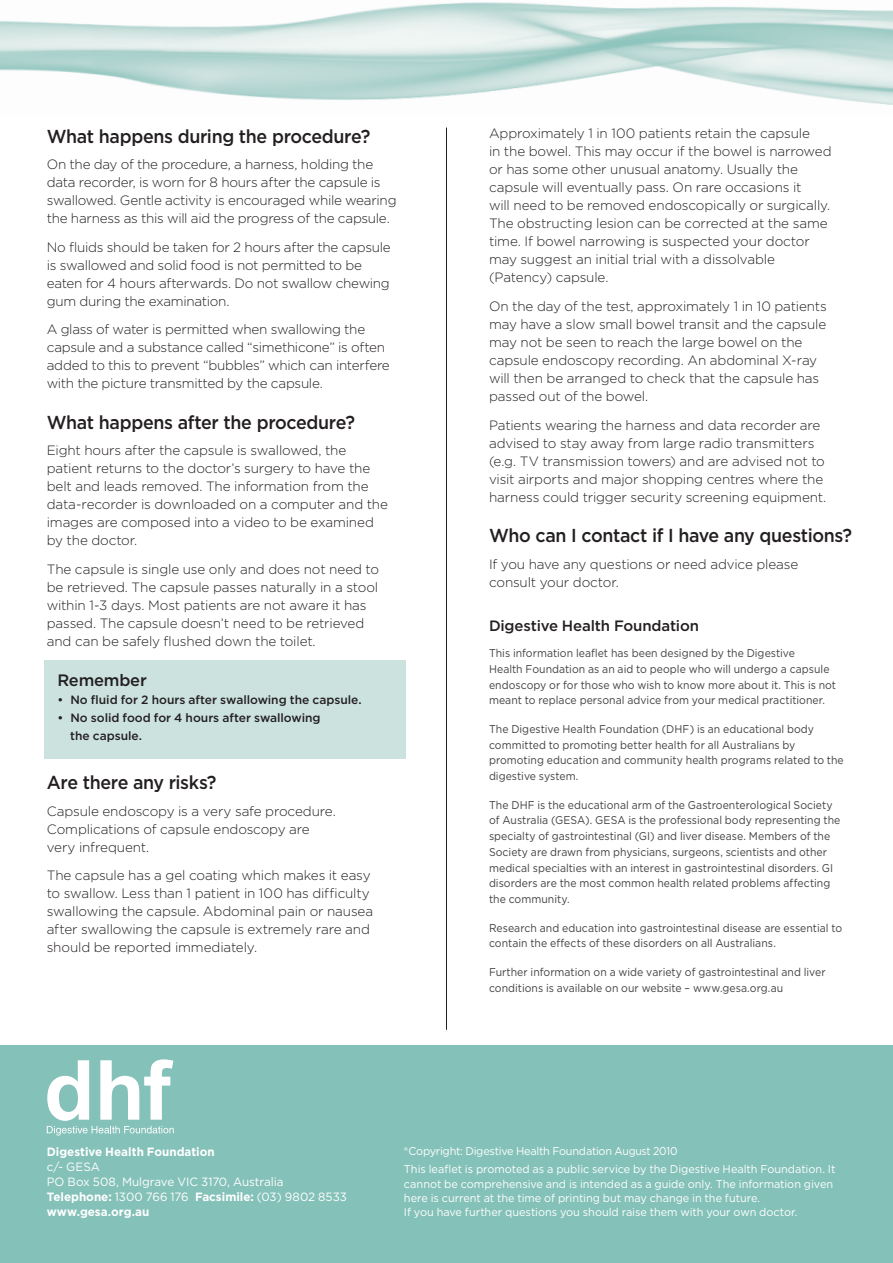
<style>
.page{position:relative;width:893px;height:1263px;background:#fff}
.page>*{position:absolute;margin:0;border:0;box-sizing:border-box;transform-origin:0 0}
.t1{font:500 18.75px "Gotham";letter-spacing:-.02em;color:#231f20;scale:.95 1}
.t2{font:500 16.5px "Gotham";letter-spacing:-.015em;color:#231f20}
.t3{font:500 15px "Gotham";letter-spacing:-.01em;color:#231f20}
.t4{font:300 13.5px/18px "Gotham";letter-spacing:-.015em;color:#231f20}
.t5{font:12px/15px "Gotham";letter-spacing:-.005em;color:#fff}
.t6{font:500 12px/18px "Gotham";letter-spacing:-.005em;color:#231f20}
.t7{font:700 12px "Gotham";color:#fff}
.t8{font:11.25px/15.8px "Gotham";letter-spacing:.005em;color:#414142;scale:.93 1}
.t9{font:11.25px/14.2px "Gotham";letter-spacing:-.005em;color:#fff}
.s1{font-weight:700}
</style>
<div class="page">
<hr style="left:446px;top:128px;width:1px;height:902px;background:#231f20">
<div style="left:0;top:1046px;width:893px;height:217px;background:#84c1b9"></div>
<svg style="left:47px;top:1059px;width:127px;height:76px"></svg>
<div style="left:45px;top:660px;width:361px;height:99px;background:#cce2df"></div>
<h1 class="t1" style="left:47px;top:125px;width:342px">What happens during the procedure?</h1>
<p class="t4" style="left:47px;top:155px;width:351px">On the day of the procedure, a harness, holding the data recorder, is worn for 8 hours after the capsule is swallowed. Gentle activity is encouraged while wearing the harness as this will aid the progress of the capsule.</p>
<p class="t4" style="left:47px;top:238px;width:345px">No fluids should be taken for 2 hours after the capsule is swallowed and solid food is not permitted to be eaten for 4 hours afterwards. Do not swallow chewing gum during the examination.</p>
<p class="t4" style="left:47px;top:320px;width:345px">A glass of water is permitted when swallowing the capsule and a substance called “simethicone” is often added to this to prevent “bubbles” which can interfere with the picture transmitted by the capsule.</p>
<h1 class="t1" style="left:47px;top:411px;width:326px">What happens after the procedure?</h1>
<p class="t4" style="left:47px;top:441px;width:343px">Eight hours after the capsule is swallowed, the patient returns to the doctor’s surgery to have the belt and leads removed. The information from the data-recorder is downloaded on a computer and the images are composed into a video to be examined by the doctor.</p>
<p class="t4" style="left:47px;top:560px;width:334px">The capsule is single use only and does not need to be retrieved. The capsule passes naturally in a stool within 1-3 days. Most patients are not aware it has passed. The capsule doesn’t need to be retrieved and can be safely flushed down the toilet.</p>
<p class="t2" style="left:57px;top:670px;width:91px">Remember</p>
<p class="t6" style="left:57px;top:691px;width:306px">• No fluid for 2 hours after swallowing the capsule.</p>
<p class="t6" style="left:70px;top:709px;width:252px;text-indent:-13px">• No solid food for 4 hours after swallowing the capsule.</p>
<h1 class="t1" style="left:47px;top:771px;width:180px">Are there any risks?</h1>
<p class="t4" style="left:47px;top:802px;width:291px">Capsule endoscopy is a very safe procedure.<br>Complications of capsule endoscopy are very infrequent.</p>
<p class="t4" style="left:47px;top:866px;width:328px">The capsule has a gel coating which makes it easy to swallow. Less than 1 patient in 100 has difficulty swallowing the capsule. Abdominal pain or nausea after swallowing the capsule is extremely rare and should be reported immediately.</p>
<p class="t4" style="left:489px;top:124px;width:344px">Approximately 1 in 100 patients retain the capsule<br>in the bowel. This may occur if the bowel is narrowed or has some other unusual anatomy. Usually the capsule will eventually pass. On rare occasions it<br>will need to be removed endoscopically or surgically.<br>The obstructing lesion can be corrected at the same time. If bowel narrowing is suspected your doctor may suggest an initial trial with a dissolvable (Patency) capsule.</p>
<p class="t4" style="left:489px;top:297px;width:339px">On the day of the test, approximately 1 in 10 patients may have a slow small bowel transit and the capsule may not be seen to reach the large bowel on the capsule endoscopy recording. An abdominal X-ray will then be arranged to check that the capsule has passed out of the bowel.</p>
<p class="t4" style="left:489px;top:416px;width:339px">Patients wearing the harness and data recorder are advised to stay away from large radio transmitters (e.g. TV transmission towers) and are advised not to visit airports and major shopping centres where the harness could trigger security screening equipment.</p>
<h1 class="t1" style="left:489px;top:524px;width:384px">Who can I contact if I have any questions?</h1>
<p class="t4" style="left:489px;top:555px;width:311px">If you have any questions or need advice please consult your doctor.</p>
<p class="t3" style="left:489px;top:616px;width:211px">Digestive Health Foundation</p>
<p class="t8" style="left:489px;top:645px;width:375px">This information leaflet has been designed by the Digestive<br>Health Foundation as an aid to people who will undergo a capsule endoscopy or for those who wish to know more about it. This is not meant to replace personal advice from your medical practitioner.</p>
<p class="t8" style="left:489px;top:721px;width:383px">The Digestive Health Foundation (DHF) is an educational body committed to promoting better health for all Australians by promoting education and community health programs related to the digestive system.</p>
<p class="t8" style="left:489px;top:797px;width:379px">The DHF is the educational arm of the Gastroenterological Society of Australia (GESA). GESA is the professional body representing the specialty of gastrointestinal (GI) and liver disease. Members of the Society are drawn from physicians, surgeons, scientists and other medical specialties with an interest in gastrointestinal disorders. GI disorders are the most common health related problems affecting the community.</p>
<p class="t8" style="left:489px;top:920px;width:381px">Research and education into gastrointestinal disease are essential to contain the effects of these disorders on all Australians.</p>
<p class="t8" style="left:489px;top:964px;width:364px">Further information on a wide variety of gastrointestinal and liver conditions is available on our website – www.gesa.org.au</p>
<p class="t7" style="left:47px;top:1145px;width:169px">Digestive Health Foundation</p>
<p class="t5" style="left:47px;top:1159px;width:302px">c/- GESA<br>PO Box 508, Mulgrave VIC 3170, Australia<br><span class="s1">Telephone:</span> 1300 766 176 <span class="s1">Facsimile:</span> (03) 9802 8533 <span class="s1">www.gesa.org.au</span></p>
<p class="t9" style="left:404px;top:1142px;width:433px;line-height:18.5px">®Copyright: Digestive Health Foundation August 2010<br>This leaflet is promoted as a public service by the Digestive Health Foundation. It</p>
<p class="t9" style="left:404px;top:1176px;width:431px">cannot be comprehensive and is intended as a guide only. The information given here is current at the time of printing but may change in the future.<br>If you have further questions you should raise them with your own doctor.</p>
</div>
